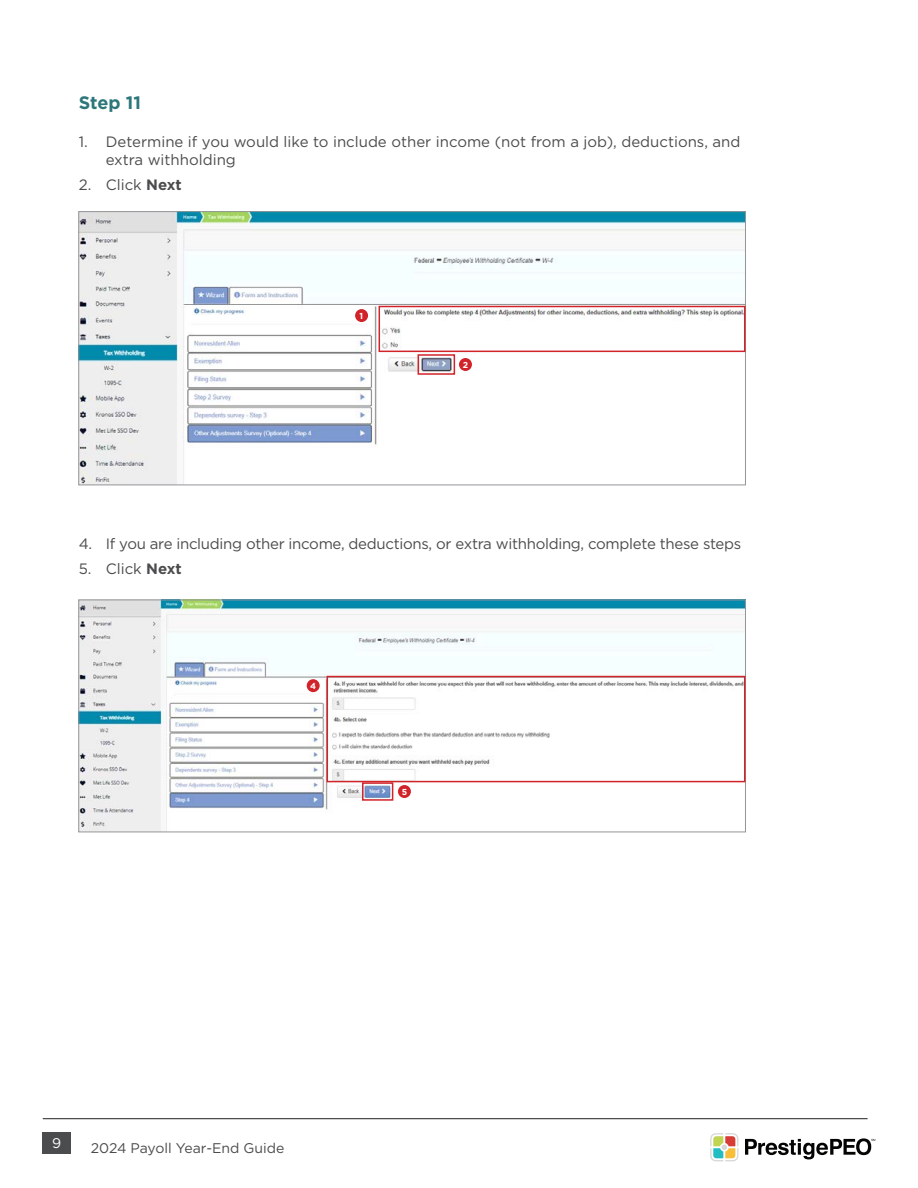
<style>
.page{position:relative;width:918px;height:1188px;background:#fff}
.page>*{position:absolute;margin:0;border:0;box-sizing:border-box;transform-origin:0 0}
.t1{font:700 18px "Gotham";letter-spacing:-.005em;color:#2d767a}
.t2{font:15px/18px "Gotham";letter-spacing:-.015em;color:#4b4c4d}
.t3{font:13.95px "Gotham";color:#4b4c4d}
.t4{font:13.95px "Gotham";color:#fff}
.t5{font:700 8.7px "Gotham";color:#fff}
.s1{font-weight:700}
</style>
<div class="page">
<svg style="left:710px;top:1133px;width:28px;height:28px"></svg>
<svg style="left:745px;top:1138px;width:130px;height:21px"></svg>
<hr style="left:43px;top:1118px;width:825px;height:1px;background:#231f20">
<div style="left:43px;top:1132px;width:28px;height:21px;background:#4b4c4d"></div>
<img style="left:81px;top:213px;width:663px;height:270px">
<div style="left:79px;top:211px;width:667px;height:274px;border:1px solid #939598"></div>
<div style="left:379px;top:306px;width:366px;height:46px;border:2px solid #d1232a"></div>
<div style="left:418px;top:354px;width:37px;height:21px;border:2px solid #d1232a"></div>
<div style="left:355px;top:309px;width:13px;height:13px;background:#d1232a;border-radius:50%"></div>
<div style="left:459px;top:358px;width:13px;height:13px;background:#d1232a;border-radius:50%"></div>
<img style="left:81px;top:602px;width:663px;height:228px">
<div style="left:79px;top:600px;width:667px;height:232px;border:1px solid #939598"></div>
<div style="left:327px;top:676px;width:418px;height:106px;border:2px solid #d1232a"></div>
<div style="left:362px;top:782px;width:31px;height:19px;border:2px solid #d1232a"></div>
<div style="left:307px;top:679px;width:13px;height:13px;background:#d1232a;border-radius:50%"></div>
<div style="left:398px;top:785px;width:13px;height:13px;background:#d1232a;border-radius:50%"></div>
<p class="t1" style="left:79px;top:91px;width:64px">Step 11</p>
<p class="t2" style="left:106px;top:133px;width:636px;text-indent:-27px">1. Determine if you would like to include other income (not from a job), deductions, and extra withholding</p>
<p class="t2" style="left:79px;top:175px;width:105px">2. Click <span class="s1">Next</span></p>
<p class="t5" style="left:359px;top:310px;width:5px">1</p>
<p class="t5" style="left:463px;top:359px;width:7px">2</p>
<p class="t2" style="left:79px;top:534px;width:664px">4. If you are including other income, deductions, or extra withholding, complete these steps</p>
<p class="t2" style="left:79px;top:559px;width:105px">5. Click <span class="s1">Next</span></p>
<p class="t5" style="left:310px;top:680px;width:7px">4</p>
<p class="t5" style="left:402px;top:786px;width:7px">5</p>
<p class="t4" style="left:52px;top:1134px;width:11px">9</p>
<p class="t3" style="left:91px;top:1140px;width:195px">2024 Payoll Year-End Guide</p>
</div>
